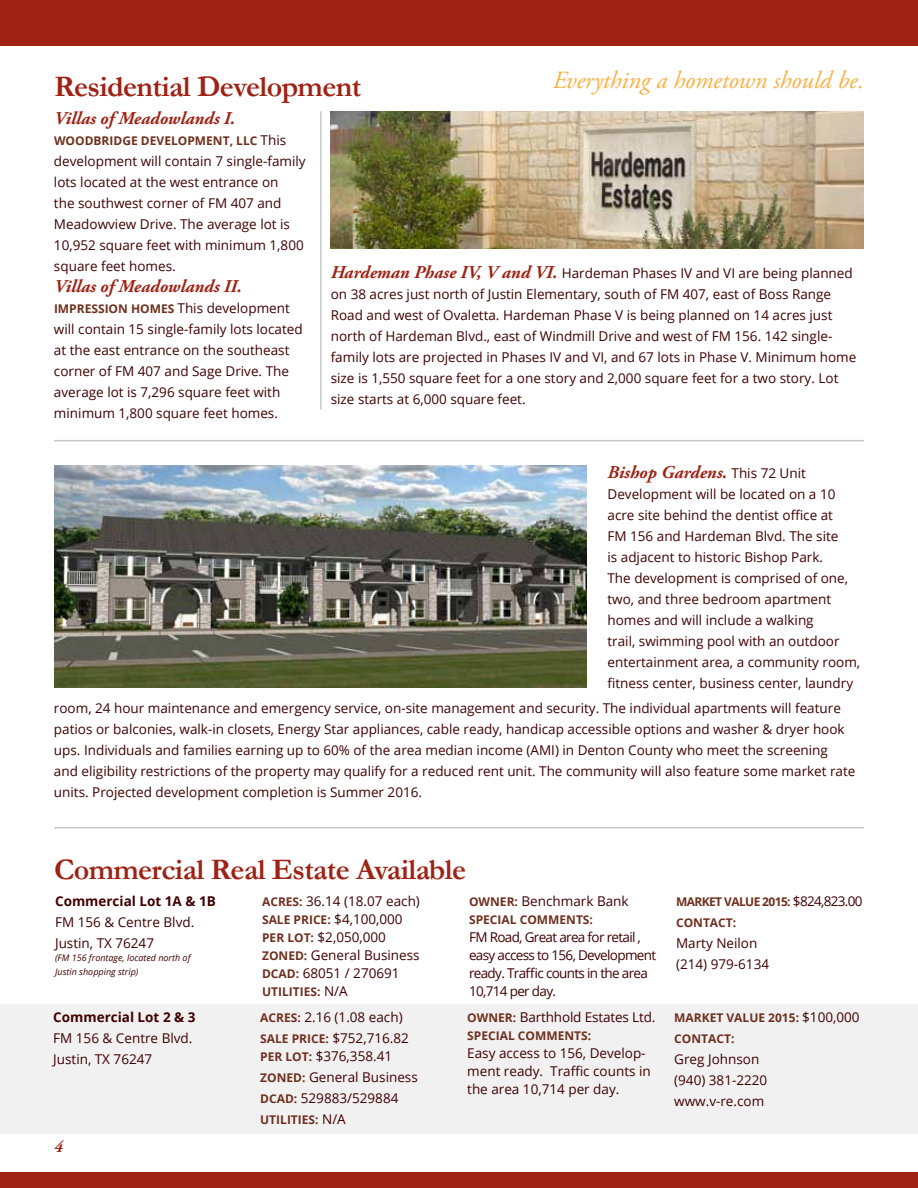
<style>
.page{position:relative;width:918px;height:1188px;background:#fff}
.page>*{position:absolute;margin:0;border:0;box-sizing:border-box;transform-origin:0 0}
.t1{font:700 30px "Garamond";letter-spacing:-.02em;color:#9f2214}
.t2{font:italic 24.75px "Adobe Garamond Pro";color:#fbb040}
.t3{font:italic 700 18px "Adobe Garamond Pro";color:#9f2214}
.t4{font:italic 700 16.5px "Adobe Garamond Pro";color:#9f2214}
.t5{font:13.5px/21px "Open Sans";color:#400000}
.t6{font:13.5px/18px "Open Sans";letter-spacing:-.05em;color:#400000}
.t7{font:700 13.5px "Open Sans";color:#400000}
.t8{font:700 12px "Open Sans";color:#6f301e}
.t9{font:italic 9px/13.5px "Open Sans";color:#400000}
.s1{font-weight:400;font-size:13.5px;color:#400000}
.s2{font-family:"Adobe Garamond Pro";font-weight:700;font-style:italic;font-size:18px;color:#9f2214}
.s3{font-family:"Open Sans";font-weight:400;font-style:normal;font-size:13.5px;color:#400000}
.s4{font-weight:700;font-size:12px;color:#6f301e}
</style>
<div class="page">
<div style="left:0;top:0;width:918px;height:46px;background:#9f2214"></div>
<div style="left:0;top:1004px;width:918px;height:129px;background:#f1f1f2"></div>
<div style="left:0;top:1173px;width:918px;height:15px;background:#9f2214"></div>
<hr style="left:320px;top:111px;width:2px;height:298px;background:#c7c8ca">
<hr style="left:54px;top:440px;width:810px;height:1px;background:#c7c8ca">
<hr style="left:54px;top:827px;width:810px;height:2px;background:#c7c8ca">
<img style="left:54px;top:465px;width:533px;height:222px">
<img style="left:331px;top:111px;width:533px;height:138px">
<h1 class="t1" style="left:54px;top:66px;width:309px">Residential Development</h1>
<h2 class="t2" style="left:553px;top:65px;width:313px">Everything a hometown should be.</h2>
<h3 class="t3" style="left:54px;top:108px;width:183px">Villas of Meadowlands I.</h3>
<p class="t8" style="left:54px;top:132px;width:39px">WOODBRID</p>
<p class="t8" style="left:122px;top:132px;width:36px">GE DEVEL</p>
<p class="t8" style="left:178px;top:132px;width:19px">OPMENT</p>
<p class="t8" style="left:230px;top:132px;width:58px">, LLC <span class="s1">This</span></p>
<p class="t5" style="left:54px;top:151px;width:253px">development will contain 7 single-family lots located at the west entrance on<br>the southwest corner of FM 407 and Meadowview Drive. The average lot is 10,952 square feet with minimum 1,800 square feet homes.</p>
<h3 class="t3" style="left:54px;top:276px;width:189px">Villas of Meadowlands II.</h3>
<p class="t8" style="left:54px;top:300px;width:12px">IMPRESSI</p>
<p class="t8" style="left:109px;top:300px;width:50px">ON HOMES</p>
<p class="t5" style="left:54px;top:298px;width:250px;text-indent:124px">This development will contain 15 single-family lots located at the east entrance on the southeast corner of FM 407 and Sage Drive. The average lot is 7,296 square feet with minimum 1,800 square feet homes.</p>
<p class="t5" style="left:331px;top:262px;width:527px"><span class="s2">Hardeman Phase IV, V and VI.</span> Hardeman Phases IV and VI are being planned on 38 acres just north of Justin Elementary, south of FM 407, east of Boss Range Road and west of Ovaletta. Hardeman Phase V is being planned on 14 acres just north of Hardeman Blvd., east of Windmill Drive and west of FM 156. 142 single&shy;family lots are projected in Phases IV and VI, and 67 lots in Phase V. Minimum home size is 1,550 square feet for a one story and 2,000 square feet for a two story. Lot size starts at 6,000 square feet.</p>
<h3 class="t3" style="left:608px;top:462px;width:200px">Bishop Gardens. <span class="s3">This 72 Unit</span></h3>
<p class="t5" style="left:608px;top:483px;width:254px">Development will be located on a 10 acre site behind the dentist office at<br>FM 156 and Hardeman Blvd. The site<br>is adjacent to historic Bishop Park.<br>The development is comprised of one, two, and three bedroom apartment homes and will include a walking<br>trail, swimming pool with an outdoor entertainment area, a community room, fitness center, business center, laundry</p>
<p class="t5" style="left:54px;top:697px;width:803px">room, 24 hour maintenance and emergency service, on-site management and security. The individual apartments will feature patios or balconies, walk-in closets, Energy Star appliances, cable ready, handicap accessible options and washer &amp; dryer hook ups. Individuals and families earning up to 60% of the area median income (AMI) in Denton County who meet the screening<br>and eligibility restrictions of the property may qualify for a reduced rent unit. The community will also feature some market rate units. Projected development completion is Summer 2016.</p>
<h1 class="t1" style="left:54px;top:849px;width:414px">Commercial Real Estate Available</h1>
<p class="t7" style="left:55px;top:891px;width:162px">COMMERCIAL LOT 1A &amp; 1B</p>
<p class="t5" style="left:55px;top:911px;width:141px">FM 156 &amp; Centre Blvd.<br>Justin, TX 76247</p>
<p class="t9" style="left:55px;top:951px;width:137px">(FM 156 frontage, located north of<br>Justin shopping strip)</p>
<p class="t7" style="left:53px;top:1007px;width:144px">COMMERCIAL LOT 2 &amp; 3</p>
<p class="t5" style="left:53px;top:1027px;width:141px">FM 156 &amp; Centre Blvd.<br>Justin, TX 76247</p>
<p class="t4" style="left:54px;top:1137px;width:10px">4</p>
<p class="t5" style="left:262px;top:890px;width:159px"><span class="s4">ACRES:</span> 36.14 (18.07 each)</p>
<p class="t8" style="left:262px;top:911px;width:142px">SALE PRICE: <span class="s1">$4,100,000</span></p>
<p class="t5" style="left:262px;top:927px;width:159px;line-height:18px"><span class="s4">PER LOT:</span> $2,050,000<br><span class="s4">ZONED:</span> General Business<br><span class="s4">DCAD:</span> 68051 / 270691</p>
<p class="t8" style="left:262px;top:983px;width:16px">UTILITIES</p>
<p class="t5" style="left:317px;top:980px;width:32px"><span class="s4">:</span> N/A</p>
<p class="t8" style="left:260px;top:1009px;width:17px">ACRES</p>
<p class="t5" style="left:297px;top:1006px;width:107px"><span class="s4">:</span> 2.16 (1.08 each)</p>
<p class="t8" style="left:260px;top:1030px;width:15px">SALE</p>
<p class="t8" style="left:292px;top:1030px;width:8px">PRICE</p>
<p class="t5" style="left:260px;top:1029px;width:150px;line-height:18px;text-indent:65px"><span class="s4">:</span> $752,716.82<br><span class="s4">PER LOT:</span> $376,358.41</p>
<p class="t8" style="left:260px;top:1069px;width:26px">ZONED</p>
<p class="t5" style="left:260px;top:1066px;width:159px;text-indent:42px"><span class="s4">:</span> General Business<br><span class="s4">DCAD:</span> 529883/529884</p>
<p class="t8" style="left:260px;top:1111px;width:16px">UTILITIES</p>
<p class="t5" style="left:315px;top:1108px;width:32px"><span class="s4">:</span> N/A</p>
<p class="t8" style="left:469px;top:893px;width:30px">OWNER</p>
<p class="t5" style="left:515px;top:890px;width:116px"><span class="s4">:</span> Benchmark Bank</p>
<p class="t8" style="left:469px;top:911px;width:15px">SPECIAL</p>
<p class="t8" style="left:520px;top:911px;width:27px">COMMENTS</p>
<p class="t8" style="left:590px;top:911px;width:5px">:</p>
<p class="t6" style="left:469px;top:927px;width:189px">FM Road, Great area for retail , easy access to 156, Development ready. Traffic counts in the area<br>10,714 per day.</p>
<p class="t8" style="left:467px;top:1009px;width:30px">OWNER</p>
<p class="t5" style="left:513px;top:1006px;width:144px"><span class="s4">:</span> Barthhold Estates Ltd.</p>
<p class="t8" style="left:467px;top:1027px;width:15px">SPECIAL</p>
<p class="t8" style="left:518px;top:1027px;width:27px">COMMENTS</p>
<p class="t8" style="left:588px;top:1027px;width:5px">:</p>
<p class="t5" style="left:467px;top:1044px;width:185px;line-height:18px">Easy access to 156, Develop&shy;ment ready. Traffic counts in the area 10,714 per day.</p>
<p class="t8" style="left:676px;top:893px;width:64px">MARKET VALUE</p>
<p class="t5" style="left:762px;top:890px;width:102px"><span class="s4">2015:</span> $824,823.00</p>
<p class="t8" style="left:676px;top:914px;width:26px">CONTACT</p>
<p class="t8" style="left:733px;top:914px;width:5px">:</p>
<p class="t5" style="left:676px;top:932px;width:95px">Marty Neilon (214) 979-6134</p>
<p class="t8" style="left:674px;top:1009px;width:69px">MARKET VALUE</p>
<p class="t5" style="left:768px;top:1006px;width:93px"><span class="s4">2015:</span> $100,000</p>
<p class="t8" style="left:674px;top:1030px;width:26px">CONTACT</p>
<p class="t8" style="left:731px;top:1030px;width:5px">:</p>
<p class="t5" style="left:674px;top:1048px;width:95px">Greg Johnson (940) 381-2220 www.v-re.com</p>
</div>
